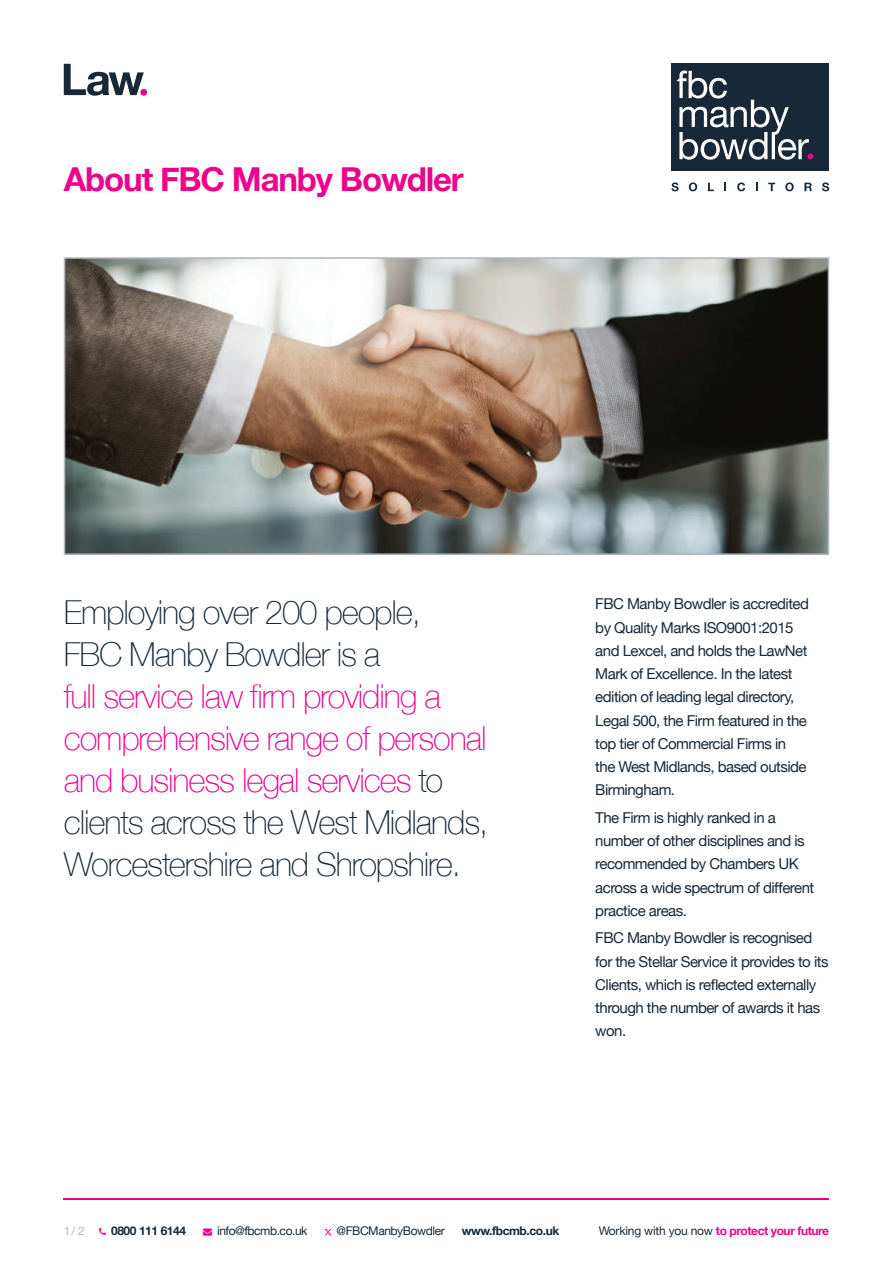
<style>
.page{position:relative;width:893px;height:1263px;background:#fff}
.page>*{position:absolute;margin:0;border:0;box-sizing:border-box;transform-origin:0 0}
.t1{font:100 33px/42px "Helvetica Neue";letter-spacing:-.035em;color:#ed028c}
.t2{font:100 33px/42px "Helvetica Neue";letter-spacing:-.035em;color:#172938}
.t3{font:700 33px "Helvetica Neue";letter-spacing:-.035em;color:#ed028c}
.t4{font:15px/23.2px "Helvetica Neue";letter-spacing:-.035em;color:#172938}
.t5{font:700 12px "Helvetica Neue";letter-spacing:-.035em;color:#ed028c}
.t6{font:12px "Helvetica Neue";letter-spacing:-.035em;color:#172938}
.t7{font:700 12px "Helvetica Neue";letter-spacing:-.035em;color:#172938}
.t8{font:12px "Helvetica Neue";color:#b0b4bc}
.s1{color:#172938}
.s2{color:#ed028c}
.s3{font-weight:400;color:#172938}
</style>
<div class="page">
<hr style="left:64px;top:1198px;width:765px;height:1px;background:#ed028c">
<svg style="left:325px;top:1229px;width:7px;height:6px"></svg>
<div style="left:671px;top:64px;width:158px;height:107px;background:#172938"></div>
<svg style="left:676px;top:71px;width:137px;height:89px"></svg>
<svg style="left:671px;top:182px;width:8px;height:9px"></svg>
<svg style="left:689px;top:182px;width:8px;height:9px"></svg>
<svg style="left:708px;top:183px;width:6px;height:8px"></svg>
<svg style="left:724px;top:183px;width:2px;height:8px"></svg>
<svg style="left:737px;top:182px;width:8px;height:9px"></svg>
<svg style="left:756px;top:183px;width:2px;height:8px"></svg>
<svg style="left:768px;top:183px;width:7px;height:8px"></svg>
<svg style="left:785px;top:182px;width:9px;height:9px"></svg>
<svg style="left:804px;top:183px;width:8px;height:8px"></svg>
<svg style="left:822px;top:182px;width:7px;height:9px"></svg>
<svg style="left:64px;top:64px;width:80px;height:32px"></svg>
<div style="left:140px;top:89px;width:7px;height:7px;background:#ed028c;border-radius:50%"></div>
<img style="left:67px;top:260px;width:759px;height:292px">
<div style="left:64px;top:257px;width:765px;height:298px;border:2px solid #b0b4bc"></div>
<h1 class="t3" style="left:64px;top:154px;width:401px">About FBC Manby Bowdler</h1>
<h1 class="t2" style="left:64px;top:589px;width:359px">Employing over 200 people,<br>FBC Manby Bowdler is a</h1>
<h1 class="t1" style="left:64px;top:673px;width:426px">full service law firm providing a comprehensive range of personal and business legal services <span class="s1">to clients across the West Midlands,<br>Worcestershire and Shropshire.</span></h1>
<p class="t4" style="left:595px;top:593px;width:215px">FBC Manby Bowdler is accredited by Quality Marks ISO9001:2015 and Lexcel, and holds the LawNet<br>Mark of Excellence. In the latest edition of leading legal directory,<br>Legal 500, the Firm featured in the top tier of Commercial Firms in the West Midlands, based outside<br>Birmingham.</p>
<p class="t4" style="left:595px;top:807px;width:220px">The Firm is highly ranked in a number of other disciplines and is recommended by Chambers UK across a wide spectrum of different practice areas.</p>
<p class="t4" style="left:595px;top:927px;width:235px">FBC Manby Bowdler is recognised for the Stellar Service it provides to its<br>Clients, which is reflected externally through the number of awards it has won.</p>
<p class="t8" style="left:64px;top:1222px;width:22px">1/2</p>
<p class="t7" style="left:111px;top:1222px;width:77px">0800 111 6144</p>
<p class="t6" style="left:203px;top:1222px;width:106px"><span class="s2">→</span> info@fbcmb.co.uk</p>
<p class="t6" style="left:337px;top:1222px;width:110px">@FBCManbyBowdler</p>
<p class="t7" style="left:462px;top:1222px;width:99px">www.fbcmb.co.uk</p>
<p class="t5" style="left:599px;top:1222px;width:232px"><span class="s3">Working with you now</span> to protect your future</p>
</div>
